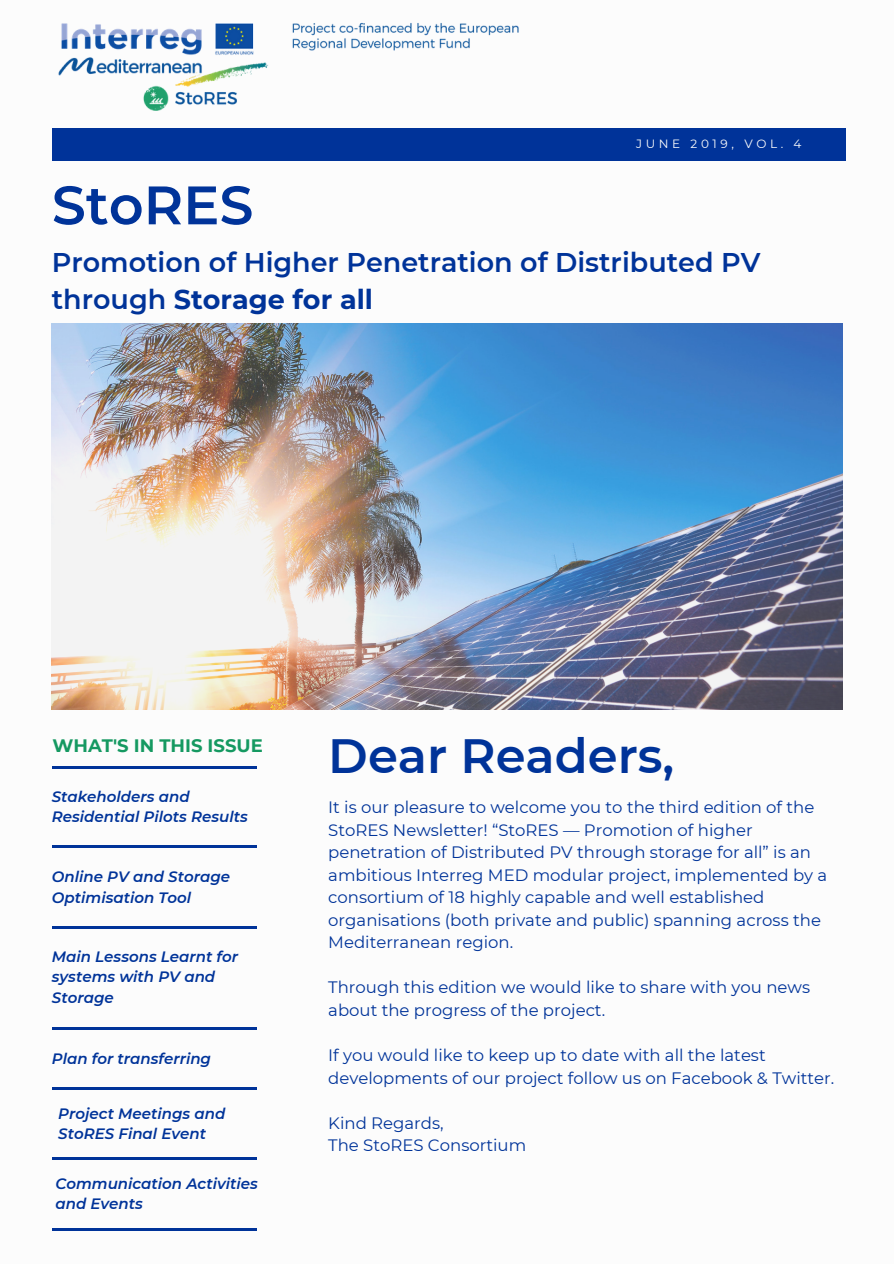
<style>
.page{position:relative;width:894px;height:1264px;background:#fff}
.page>*{position:absolute;margin:0;border:0;box-sizing:border-box;transform-origin:0 0}
.t1{font:600 54px "Montserrat";color:#039}
.t2{font:600 48px "Montserrat";color:#039}
.t3{font:600 27px/37.2px "Montserrat";color:#039}
.t4{font:700 18px "Montserrat";color:#159961}
.t5{font:16.5px/22.5px "Montserrat";color:#039}
.t6{font:italic 600 15px/20.2px "Montserrat";color:#039}
.t7{font:12px "Montserrat";letter-spacing:.3em;color:#fcfcfc}
.s1{font-weight:700}
</style>
<div class="page">
<img style="left:52px;top:324px;width:790px;height:385px">
<div style="left:53px;top:128px;width:792px;height:33px;background:#039"></div>
<img style="left:52px;top:22px;width:467px;height:107px">
<hr style="left:52px;top:845px;width:205px;height:2px;background:#039">
<hr style="left:52px;top:926px;width:205px;height:2px;background:#039">
<hr style="left:52px;top:1027px;width:205px;height:2px;background:#039">
<hr style="left:52px;top:1087px;width:205px;height:2px;background:#039">
<hr style="left:52px;top:1157px;width:205px;height:2px;background:#039">
<hr style="left:52px;top:1227px;width:205px;height:2px;background:#039">
<hr style="left:52px;top:766px;width:205px;height:2px;background:#039">
<p class="t7" style="left:636px;top:136px;width:167px">JUNE 2019, VOL. 4</p>
<h1 class="t1" style="left:52px;top:172px;width:203px">StoRES</h1>
<h3 class="t3" style="left:52px;top:243px;width:710px">Promotion of Higher Penetration of Distributed PV through <span class="s1">Storage for all</span></h3>
<p class="t4" style="left:53px;top:734px;width:212px">WHAT'S IN THIS ISSUE</p>
<p class="t6" style="left:52px;top:786px;width:197px">Stakeholders and<br>Residential Pilots Results</p>
<p class="t6" style="left:52px;top:866px;width:180px">Online PV and Storage<br>Optimisation Tool</p>
<p class="t6" style="left:52px;top:946px;width:188px">Main Lessons Learnt for systems with PV and<br>Storage</p>
<p class="t6" style="left:52px;top:1048px;width:161px">Plan for transferring</p>
<p class="t6" style="left:58px;top:1103px;width:168px">Project Meetings and<br>StoRES Final Event</p>
<p class="t6" style="left:55px;top:1173px;width:204px">Communication Activities and Events</p>
<h2 class="t2" style="left:328px;top:726px;width:347px">Dear Readers,</h2>
<p class="t5" style="left:328px;top:796px;width:500px">It is our pleasure to welcome you to the third edition of the StoRES Newsletter! “StoRES — Promotion of higher penetration of Distributed PV through storage for all” is an ambitious Interreg MED modular project, implemented by a consortium of 18 highly capable and well established organisations (both private and public) spanning across the Mediterranean region.</p>
<p class="t5" style="left:328px;top:976px;width:483px">Through this edition we would like to share with you news about the progress of the project.</p>
<p class="t5" style="left:328px;top:1043px;width:507px">If you would like to keep up to date with all the latest developments of our project follow us on Facebook &amp; Twitter.</p>
<p class="t5" style="left:328px;top:1111px;width:199px">Kind Regards,<br>The StoRES Consortium</p>
</div>
